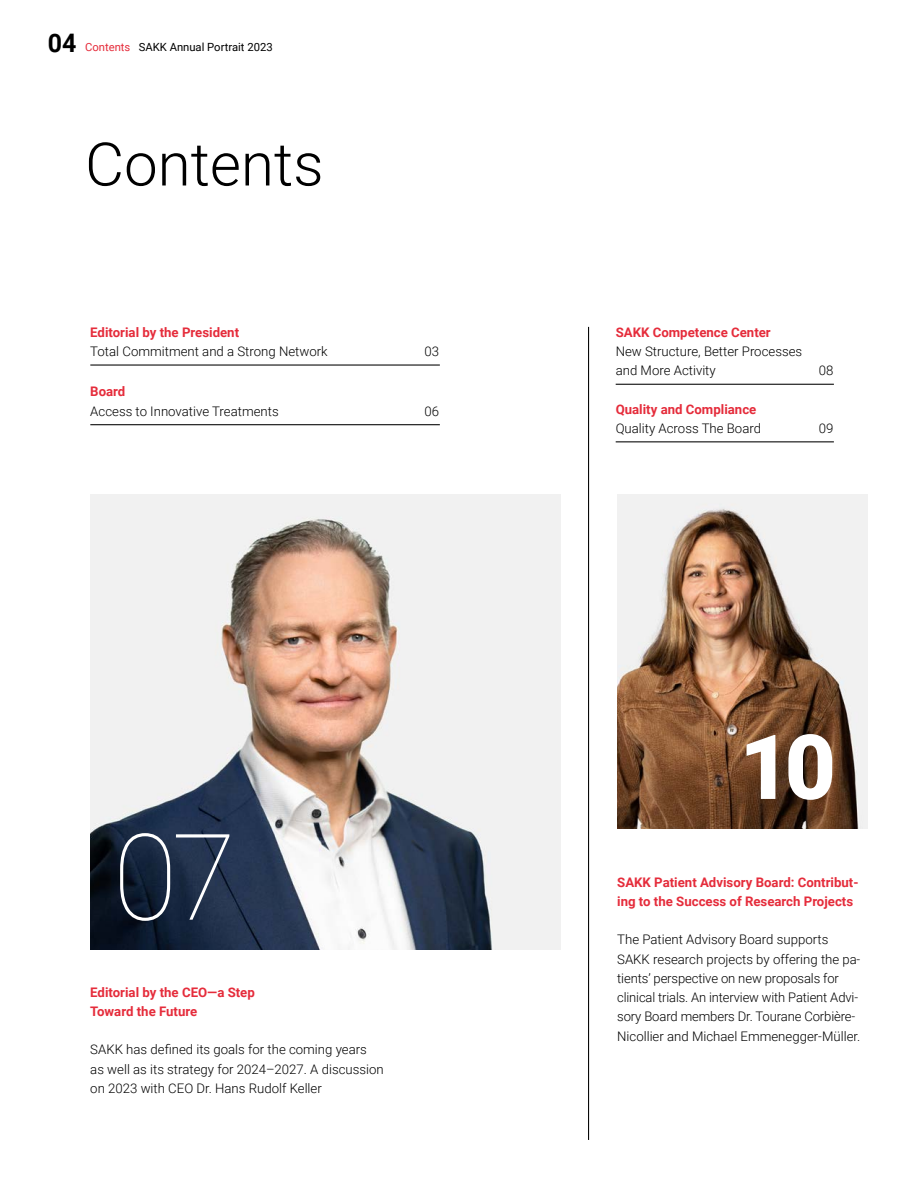
<style>
.page{position:relative;width:919px;height:1191px;background:#fff}
.page>*{position:absolute;margin:0;border:0;box-sizing:border-box;transform-origin:0 0}
.Grundtext{font:100 120px "Roboto";color:#fff}
.Grundtext-2{font:900 90px "Roboto";color:#fff}
.Haupttitel{font:300 60px "Roboto";color:#000}
.Grundtext-3{font:700 25.5px "Roboto";color:#000}
.Grundtext-4{font:300 13.2px/19.2px "Roboto";color:#000}
.Grundtext-5{font:700 13.2px/19.2px "Roboto";color:#e52c3b}
.t1{font:11.25px "Roboto";color:#000}
.s1{color:#e52c3b}
</style>
<div class="page">
<img style="left:90px;top:494px;width:471px;height:455px">
<img style="left:617px;top:494px;width:250px;height:334px">
<hr style="left:588px;top:327px;width:1px;height:813px;background:#000">
<hr style="left:90px;top:364px;width:350px;height:1px;background:#000">
<hr style="left:90px;top:424px;width:350px;height:1px;background:#000">
<hr style="left:615px;top:384px;width:218px;height:1px;background:#000">
<hr style="left:615px;top:441px;width:218px;height:1px;background:#000">
<p class="Grundtext-3" style="left:48px;top:25px;width:30px">04</p>
<p class="t1" style="left:85px;top:39px;width:189px"><span class="s1">Contents</span> SAKK Annual Portrait 2023</p>
<p class="Haupttitel" style="left:85px;top:122px;width:240px">Contents</p>
<p class="Grundtext-5" style="left:90px;top:322px;width:150px">Editorial by the President</p>
<p class="Grundtext-4" style="left:90px;top:341px;width:239px">Total Commitment and a Strong Network</p>
<p class="Grundtext-4" style="left:424px;top:341px;width:16px">03</p>
<p class="Grundtext-5" style="left:90px;top:382px;width:37px">Board</p>
<p class="Grundtext-4" style="left:90px;top:401px;width:190px">Access to Innovative Treatments</p>
<p class="Grundtext-4" style="left:424px;top:401px;width:16px">06</p>
<p class="Grundtext" style="left:113px;top:793px;width:124px">07</p>
<p class="Grundtext-5" style="left:90px;top:982px;width:166px">Editorial by the CEO—a Step<br>Toward the Future</p>
<p class="Grundtext-4" style="left:90px;top:1039px;width:295px">SAKK has defined its goals for the coming years as well as its strategy for 2024–2027. A discussion on 2023 with CEO Dr. Hans Rudolf Keller</p>
<p class="Grundtext-5" style="left:615px;top:322px;width:157px">SAKK Competence Center</p>
<p class="Grundtext-4" style="left:615px;top:341px;width:188px">New Structure, Better Processes and More Activity</p>
<p class="Grundtext-4" style="left:818px;top:360px;width:16px">08</p>
<p class="Grundtext-5" style="left:615px;top:399px;width:142px">Quality and Compliance</p>
<p class="Grundtext-4" style="left:615px;top:418px;width:147px">Quality Across The Board</p>
<p class="Grundtext-4" style="left:818px;top:418px;width:16px">09</p>
<p class="Grundtext-2" style="left:739px;top:704px;width:98px">10</p>
<p class="Grundtext-5" style="left:617px;top:872px;width:243px">SAKK Patient Advisory Board: Contribut&shy;ing to the Success of Research Projects</p>
<p class="Grundtext-4" style="left:617px;top:929px;width:244px">The Patient Advisory Board supports SAKK research projects by offering the pa&shy;tients’ perspective on new proposals for clinical trials. An interview with Patient Advi&shy;sory Board members Dr. Tourane Corbière-Nicollier and Michael Emmenegger-Müller.</p>
</div>
